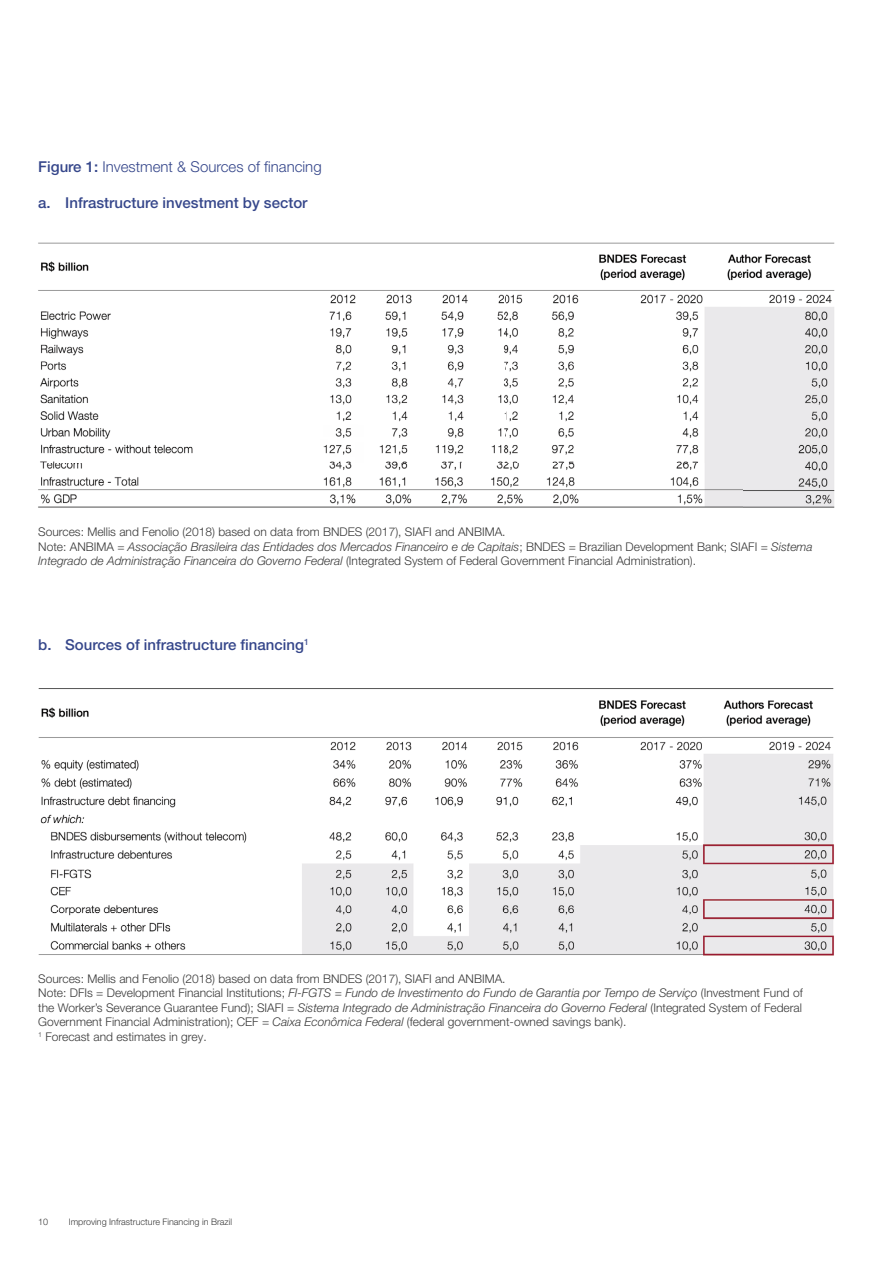
<style>
.page{position:relative;width:893px;height:1263px;background:#fff}
.page>*{position:absolute;margin:0;border:0;box-sizing:border-box;transform-origin:0 0}
.t1{font:500 15px "Helvetica Neue LT Pro";color:#36478b}
.t2{font:300 15px "Helvetica Neue LT Pro";color:#36478b}
.t3{font:300 12px/14.4px "Helvetica Neue LT Pro";color:#393939}
.t4{font:300 9px "Helvetica Neue LT Pro";color:#393939}
.s1{font-weight:500}
.s2{font-style:italic}
</style>
<div class="page">
<img style="left:38px;top:242px;width:797px;height:266px">
<img style="left:38px;top:688px;width:796px;height:268px">
<p class="t2" style="left:38px;top:157px;width:285px"><span class="s1">Figure 1:</span> Investment &amp; Sources of financing</p>
<p class="t1" style="left:38px;top:193px;width:271px">a. Infrastructure investment by sector</p>
<p class="t3" style="left:38px;top:525px;width:776px">Sources: Mellis and Fenolio (2018) based on data from BNDES (2017), SIAFI and ANBIMA.<br>Note: ANBIMA = <span class="s2">Associação Brasileira das Entidades dos Mercados Financeiro e de Capitais</span>; BNDES = Brazilian Development Bank; SIAFI = <span class="s2">Sistema<br>Integrado de Administração Financeira do Governo Federal</span> (Integrated System of Federal Government Financial Administration).</p>
<p class="t1" style="left:38px;top:636px;width:272px">b. Sources of infrastructure financing<sup>1</sup></p>
<p class="t3" style="left:38px;top:971px;width:766px">Sources: Mellis and Fenolio (2018) based on data from BNDES (2017), SIAFI and ANBIMA.<br>Note: DFIs = Development Financial Institutions; <span class="s2">FI-FGTS = Fundo de Investimento do Fundo de Garantia por Tempo de Serviço</span> (Investment Fund of the Worker’s Severance Guarantee Fund); SIAFI = <span class="s2">Sistema Integrado de Administração Financeira do Governo Federal</span> (Integrated System of Federal Government Financial Administration); CEF = <span class="s2">Caixa Econômica Federal</span> (federal government-owned savings bank).<br><sup>1</sup> Forecast and estimates in grey.</p>
<p class="t4" style="left:38px;top:1216px;width:12px">10</p>
<p class="t4" style="left:69px;top:1216px;width:165px">Improving Infrastructure Financing in Brazil</p>
</div>
